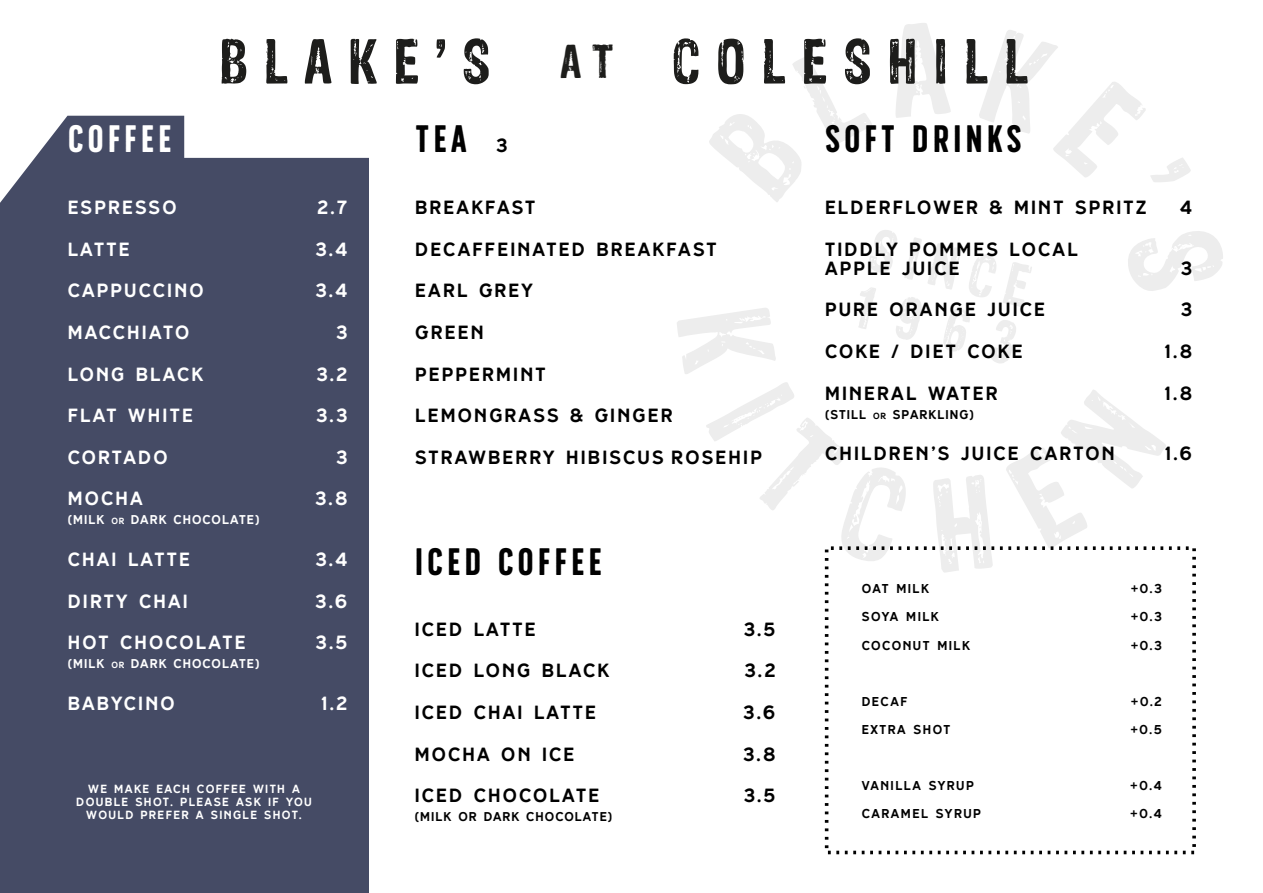
<style>
.page{position:relative;width:1263px;height:893px;background:#fff}
.page>*{position:absolute;margin:0;border:0;box-sizing:border-box;transform-origin:0 0}
.t1{font:51.9px "Sans Culottes";letter-spacing:.3em;color:#1d1d1b}
.t2{font:38.25px "SS Nickson Six";letter-spacing:.1em;color:#010101}
.t3{font:38.25px "SS Nickson Six";letter-spacing:.1em;color:#fff}
.t4{font:22.35px/41.5px "SS Nickson Two";letter-spacing:.1em;color:#010101}
.t5{font:22.35px "SS Nickson Two";letter-spacing:.1em;color:#fff}
.t6{font:15px "SS Nickson Two";letter-spacing:.1em;color:#010101}
.t7{font:14.85px "SS Nickson Two";letter-spacing:.075em;color:#fff}
.t8{font:14.85px "SS Nickson Two";letter-spacing:.075em;color:#010101}
.t9{font:13.8px/12.8px "SS Nickson Two";letter-spacing:.1em;color:#fff;text-align:center}
.s1{font-size:39px}
.s2{font-family:"SS Nickson Two";font-size:22.35px}
.s3{font-size:10.35px}
</style>
<div class="page">
<div style="left:0;top:116px;width:369px;height:777px;background:#454b65"></div>
<svg style="left:709px;top:57px;width:163px;height:145px"></svg>
<svg style="left:896px;top:23px;width:55px;height:95px"></svg>
<svg style="left:979px;top:30px;width:212px;height:152px"></svg>
<svg style="left:1128px;top:231px;width:95px;height:60px"></svg>
<svg style="left:677px;top:308px;width:99px;height:66px"></svg>
<svg style="left:706px;top:382px;width:200px;height:179px"></svg>
<svg style="left:933px;top:475px;width:60px;height:98px"></svg>
<svg style="left:1006px;top:390px;width:160px;height:156px"></svg>
<svg style="left:869px;top:230px;width:28px;height:42px"></svg>
<svg style="left:904px;top:237px;width:58px;height:52px"></svg>
<svg style="left:969px;top:254px;width:27px;height:43px"></svg>
<svg style="left:1003px;top:262px;width:29px;height:45px"></svg>
<svg style="left:858px;top:287px;width:18px;height:42px"></svg>
<svg style="left:896px;top:297px;width:26px;height:43px"></svg>
<svg style="left:943px;top:309px;width:27px;height:42px"></svg>
<svg style="left:990px;top:320px;width:26px;height:43px"></svg>
<div style="left:825px;top:546px;width:371px;height:308px;border:4px dashed #010101"></div>
<h2 class="t3" style="left:68px;top:116px;width:106px">COFFEE</h2>
<h1 class="t1" style="left:219px;top:23px;width:273px">BLAKE’S</h1>
<h1 class="t1" style="left:560px;top:23px;width:470px"><span class="s1">AT</span> COLESHILL</h1>
<h2 class="t2" style="left:415px;top:116px;width:93px">TEA <span class="s2">3</span></h2>
<h2 class="t2" style="left:825px;top:116px;width:198px">SOFT DRINKS</h2>
<p class="t5" style="left:68px;top:189px;width:110px">ESPRESSO</p>
<p class="t5" style="left:317px;top:189px;width:31px">2.7</p>
<p class="t5" style="left:68px;top:231px;width:63px">LATTE</p>
<p class="t5" style="left:316px;top:231px;width:33px">3.4</p>
<p class="t5" style="left:68px;top:273px;width:137px">CAPPUCCINO</p>
<p class="t5" style="left:316px;top:273px;width:33px">3.4</p>
<p class="t5" style="left:68px;top:314px;width:123px">MACCHIATO</p>
<p class="t5" style="left:336px;top:314px;width:12px">3</p>
<p class="t5" style="left:68px;top:356px;width:137px">LONG BLACK</p>
<p class="t5" style="left:317px;top:356px;width:32px">3.2</p>
<p class="t5" style="left:68px;top:397px;width:127px">FLAT WHITE</p>
<p class="t5" style="left:316px;top:397px;width:32px">3.3</p>
<p class="t5" style="left:68px;top:439px;width:101px">CORTADO</p>
<p class="t5" style="left:336px;top:439px;width:12px">3</p>
<p class="t5" style="left:68px;top:481px;width:77px">MOCHA</p>
<p class="t5" style="left:315px;top:481px;width:33px">3.8</p>
<p class="t7" style="left:68px;top:508px;width:193px">(MILK <span class="s3">OR</span> DARK CHOCOLATE)</p>
<p class="t5" style="left:68px;top:541px;width:124px">CHAI LATTE</p>
<p class="t5" style="left:316px;top:541px;width:33px">3.4</p>
<p class="t5" style="left:68px;top:583px;width:122px">DIRTY CHAI</p>
<p class="t5" style="left:316px;top:583px;width:33px">3.6</p>
<p class="t5" style="left:68px;top:624px;width:179px">HOT CHOCOLATE</p>
<p class="t5" style="left:316px;top:624px;width:33px">3.5</p>
<p class="t7" style="left:68px;top:652px;width:193px">(MILK <span class="s3">OR</span> DARK CHOCOLATE)</p>
<p class="t5" style="left:68px;top:685px;width:109px">BABYCINO</p>
<p class="t5" style="left:321px;top:685px;width:27px">1.2</p>
<p class="t9" style="left:76px;top:781px;width:237px">WE MAKE EACH COFFEE WITH A<br>DOUBLE SHOT. PLEASE ASK IF YOU<br>WOULD PREFER A SINGLE SHOT.</p>
<p class="t4" style="left:415px;top:184px;width:348px">BREAKFAST<br>DECAFFEINATED BREAKFAST<br>EARL GREY<br>GREEN<br>PEPPERMINT<br>LEMONGRASS &amp; GINGER<br>STRAWBERRY HIBISCUS ROSEHIP</p>
<h2 class="t2" style="left:415px;top:538px;width:189px">ICED COFFEE</h2>
<p class="t4" style="left:415px;top:606px;width:122px">ICED LATTE</p>
<p class="t4" style="left:744px;top:606px;width:33px">3.5</p>
<p class="t4" style="left:415px;top:647px;width:196px">ICED LONG BLACK</p>
<p class="t4" style="left:745px;top:647px;width:32px">3.2</p>
<p class="t4" style="left:415px;top:689px;width:183px">ICED CHAI LATTE</p>
<p class="t4" style="left:744px;top:689px;width:33px">3.6</p>
<p class="t4" style="left:415px;top:730px;width:161px">MOCHA ON ICE</p>
<p class="t4" style="left:743px;top:730px;width:33px">3.8</p>
<p class="t4" style="left:415px;top:772px;width:186px">ICED CHOCOLATE</p>
<p class="t4" style="left:744px;top:772px;width:33px">3.5</p>
<p class="t8" style="left:415px;top:805px;width:199px">(MILK OR DARK CHOCOLATE)</p>
<p class="t4" style="left:825px;top:184px;width:323px">ELDERFLOWER &amp; MINT SPRITZ</p>
<p class="t4" style="left:1180px;top:184px;width:13px">4</p>
<p class="t4" style="left:825px;top:237px;width:254px;line-height:19px">TIDDLY POMMES LOCAL<br>APPLE JUICE</p>
<p class="t4" style="left:1181px;top:245px;width:12px">3</p>
<p class="t4" style="left:825px;top:286px;width:221px">PURE ORANGE JUICE</p>
<p class="t4" style="left:1181px;top:286px;width:12px">3</p>
<p class="t4" style="left:825px;top:328px;width:199px">COKE / DIET COKE</p>
<p class="t4" style="left:1165px;top:328px;width:29px">1.8</p>
<p class="t4" style="left:825px;top:370px;width:174px">MINERAL WATER</p>
<p class="t4" style="left:1165px;top:370px;width:29px">1.8</p>
<p class="t8" style="left:825px;top:402px;width:150px">(STILL <span class="s3">OR</span> SPARKLING)</p>
<p class="t4" style="left:825px;top:430px;width:291px">CHILDREN’S JUICE CARTON</p>
<p class="t4" style="left:1165px;top:430px;width:28px">1.6</p>
<p class="t6" style="left:862px;top:577px;width:69px">OAT MILK</p>
<p class="t6" style="left:1131px;top:577px;width:32px">+0.3</p>
<p class="t6" style="left:862px;top:605px;width:78px">SOYA MILK</p>
<p class="t6" style="left:1131px;top:605px;width:32px">+0.3</p>
<p class="t6" style="left:862px;top:633px;width:110px">COCONUT MILK</p>
<p class="t6" style="left:1131px;top:633px;width:32px">+0.3</p>
<p class="t6" style="left:862px;top:689px;width:47px">DECAF</p>
<p class="t6" style="left:1131px;top:689px;width:32px">+0.2</p>
<p class="t6" style="left:862px;top:717px;width:90px">EXTRA SHOT</p>
<p class="t6" style="left:1130px;top:717px;width:33px">+0.5</p>
<p class="t6" style="left:862px;top:773px;width:113px">VANILLA SYRUP</p>
<p class="t6" style="left:1130px;top:773px;width:33px">+0.4</p>
<p class="t6" style="left:862px;top:801px;width:121px">CARAMEL SYRUP</p>
<p class="t6" style="left:1130px;top:801px;width:33px">+0.4</p>
</div>
